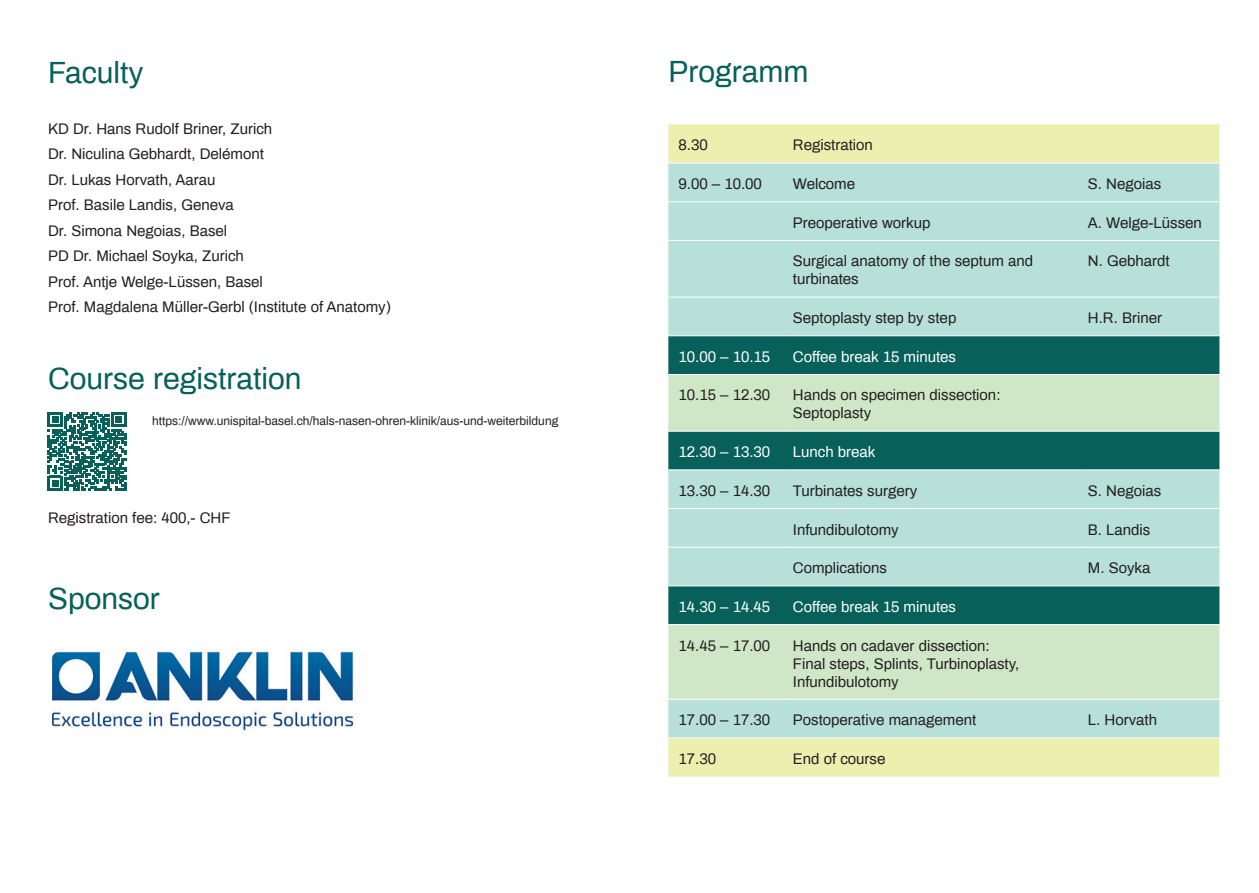
<style>
.page{position:relative;width:1259px;height:893px;background:#fff}
.page>*{position:absolute;margin:0;border:0;box-sizing:border-box;transform-origin:0 0}
.t1{font:30px "Archivo";color:#07605a}
.t2{font:15px/25.5px "Archivo";color:#231f20}
.t3{font:15px "Archivo";color:#fff}
.t4{font:12px "Archivo";color:#231f20}
</style>
<div class="page">
<img style="left:52px;top:651px;width:302px;height:80px">
<div style="left:668px;top:124px;width:551px;height:653px;background:#edefae"></div>
<div style="left:668px;top:164px;width:551px;height:574px;background:#b6e0d8"></div>
<div style="left:668px;top:336px;width:551px;height:38px;background:#07605a"></div>
<svg style="left:668px;top:375px;width:551px;height:324px;background:#98c5b3"></svg>
<hr style="left:668px;top:163px;width:119px;height:1px;background:#fff">
<hr style="left:787px;top:163px;width:295px;height:1px;background:#fff">
<hr style="left:1082px;top:163px;width:137px;height:1px;background:#fff">
<hr style="left:668px;top:201px;width:119px;height:1px;background:#fff">
<hr style="left:787px;top:201px;width:295px;height:1px;background:#fff">
<hr style="left:1082px;top:201px;width:137px;height:1px;background:#fff">
<hr style="left:668px;top:240px;width:119px;height:1px;background:#fff">
<hr style="left:787px;top:240px;width:295px;height:1px;background:#fff">
<hr style="left:1082px;top:240px;width:137px;height:1px;background:#fff">
<hr style="left:668px;top:297px;width:119px;height:1px;background:#fff">
<hr style="left:787px;top:297px;width:295px;height:1px;background:#fff">
<hr style="left:1082px;top:297px;width:137px;height:1px;background:#fff">
<hr style="left:668px;top:335px;width:119px;height:1px;background:#fff">
<hr style="left:787px;top:335px;width:295px;height:1px;background:#fff">
<hr style="left:1082px;top:335px;width:137px;height:1px;background:#fff">
<hr style="left:668px;top:374px;width:119px;height:1px;background:#fff">
<hr style="left:787px;top:374px;width:295px;height:1px;background:#fff">
<hr style="left:1082px;top:374px;width:137px;height:1px;background:#fff">
<hr style="left:668px;top:431px;width:119px;height:1px;background:#fff">
<hr style="left:787px;top:431px;width:295px;height:1px;background:#fff">
<hr style="left:1082px;top:431px;width:137px;height:1px;background:#fff">
<hr style="left:668px;top:469px;width:119px;height:1px;background:#fff">
<hr style="left:787px;top:469px;width:295px;height:1px;background:#fff">
<hr style="left:1082px;top:469px;width:137px;height:1px;background:#fff">
<hr style="left:668px;top:508px;width:119px;height:1px;background:#fff">
<hr style="left:787px;top:508px;width:295px;height:1px;background:#fff">
<hr style="left:1082px;top:508px;width:137px;height:1px;background:#fff">
<hr style="left:668px;top:547px;width:119px;height:1px;background:#fff">
<hr style="left:787px;top:547px;width:295px;height:1px;background:#fff">
<hr style="left:1082px;top:547px;width:137px;height:1px;background:#fff">
<hr style="left:668px;top:585px;width:119px;height:1px;background:#fff">
<hr style="left:787px;top:585px;width:295px;height:1px;background:#fff">
<hr style="left:1082px;top:585px;width:137px;height:1px;background:#fff">
<hr style="left:668px;top:624px;width:119px;height:1px;background:#fff">
<hr style="left:787px;top:624px;width:295px;height:1px;background:#fff">
<hr style="left:1082px;top:624px;width:137px;height:1px;background:#fff">
<hr style="left:668px;top:699px;width:119px;height:1px;background:#fff">
<hr style="left:787px;top:699px;width:295px;height:1px;background:#fff">
<hr style="left:1082px;top:699px;width:137px;height:1px;background:#fff">
<hr style="left:668px;top:738px;width:119px;height:1px;background:#fff">
<hr style="left:787px;top:738px;width:295px;height:1px;background:#fff">
<hr style="left:1082px;top:738px;width:137px;height:1px;background:#fff">
<svg style="left:48px;top:412px;width:78px;height:78px"></svg>
<h1 class="t1" style="left:48px;top:51px;width:97px">Faculty</h1>
<p class="t2" style="left:48px;top:115px;width:344px">KD Dr. Hans Rudolf Briner, Zurich<br>Dr. Niculina Gebhardt, Delémont<br>Dr. Lukas Horvath, Aarau<br>Prof. Basile Landis, Geneva<br>Dr. Simona Negoias, Basel<br>PD Dr. Michael Soyka, Zurich<br>Prof. Antje Welge-Lüssen, Basel<br>Prof. Magdalena Müller-Gerbl (Institute of Anatomy)</p>
<h1 class="t1" style="left:48px;top:357px;width:255px">Course registration</h1>
<p class="t4" style="left:152px;top:412px;width:408px">https://www.unispital-basel.ch/hals-nasen-ohren-klinik/aus-und-weiterbildung</p>
<p class="t2" style="left:48px;top:504px;width:184px">Registration fee: 400,- CHF</p>
<h1 class="t1" style="left:48px;top:576px;width:113px">Sponsor</h1>
<h1 class="t1" style="left:668px;top:50px;width:142px">Programm</h1>
<p class="t2" style="left:678px;top:131px;width:31px">8.30</p>
<p class="t2" style="left:793px;top:131px;width:82px">Registration</p>
<p class="t2" style="left:678px;top:170px;width:85px">9.00 – 10.00</p>
<p class="t2" style="left:793px;top:170px;width:64px">Welcome</p>
<p class="t2" style="left:1088px;top:170px;width:75px">S. Negoias</p>
<p class="t2" style="left:793px;top:209px;width:139px">Preoperative workup</p>
<p class="t2" style="left:1088px;top:209px;width:115px">A. Welge-Lüssen</p>
<p class="t2" style="left:793px;top:251px;width:242px;line-height:18px">Surgical anatomy of the septum and turbinates</p>
<p class="t2" style="left:1088px;top:247px;width:83px">N. Gebhardt</p>
<p class="t2" style="left:793px;top:304px;width:165px">Septoplasty step by step</p>
<p class="t2" style="left:1088px;top:304px;width:76px">H.R. Briner</p>
<p class="t3" style="left:678px;top:346px;width:93px">10.00 – 10.15</p>
<p class="t3" style="left:793px;top:346px;width:165px">Coffee break 15 minutes</p>
<p class="t2" style="left:678px;top:382px;width:93px">10.15 – 12.30</p>
<p class="t2" style="left:793px;top:385px;width:209px;line-height:18px">Hands on specimen dissection:<br>Septoplasty</p>
<p class="t3" style="left:678px;top:441px;width:93px">12.30 – 13.30</p>
<p class="t3" style="left:793px;top:441px;width:84px">Lunch break</p>
<p class="t2" style="left:678px;top:477px;width:93px">13.30 – 14.30</p>
<p class="t2" style="left:793px;top:477px;width:126px">Turbinates surgery</p>
<p class="t2" style="left:1088px;top:477px;width:75px">S. Negoias</p>
<p class="t2" style="left:793px;top:516px;width:107px">Infundibulotomy</p>
<p class="t2" style="left:1088px;top:516px;width:64px">B. Landis</p>
<p class="t2" style="left:793px;top:554px;width:96px">Complications</p>
<p class="t2" style="left:1088px;top:554px;width:64px">M. Soyka</p>
<p class="t3" style="left:678px;top:596px;width:93px">14.30 – 14.45</p>
<p class="t3" style="left:793px;top:596px;width:165px">Coffee break 15 minutes</p>
<p class="t2" style="left:678px;top:632px;width:93px">14.45 – 17.00</p>
<p class="t2" style="left:793px;top:635px;width:228px;line-height:18px">Hands on cadaver dissection:<br>Final steps, Splints, Turbinoplasty,<br>Infundibulotomy</p>
<p class="t2" style="left:678px;top:706px;width:93px">17.00 – 17.30</p>
<p class="t2" style="left:793px;top:706px;width:185px">Postoperative management</p>
<p class="t2" style="left:1088px;top:706px;width:71px">L. Horvath</p>
<p class="t2" style="left:678px;top:745px;width:39px">17.30</p>
<p class="t2" style="left:793px;top:745px;width:94px">End of course</p>
</div>
